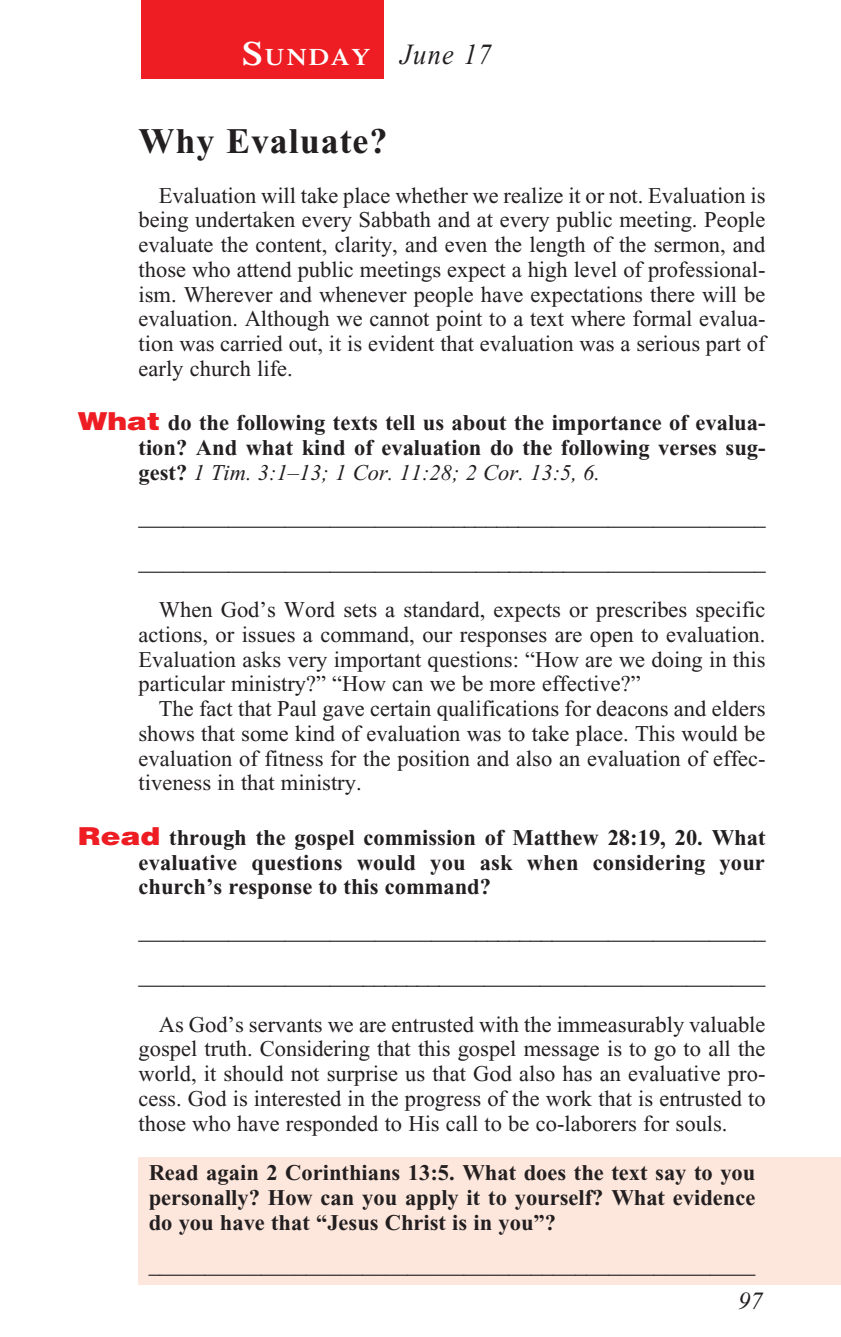
<style>
.page{position:relative;width:841px;height:1337px;background:#fff}
.page>*{position:absolute;margin:0;border:0;box-sizing:border-box;transform-origin:0 0}
._01-Daily_head{font:700 36px "Times New Roman";letter-spacing:.025em;color:#231f20}
._00-Month-Day{font:italic 29.25px "Times New Roman";letter-spacing:.05em;color:#231f20;scale:.9 1}
.t1{font:italic 24.75px "Times New Roman";color:#231f20}
.t2{font:600 23.62px "Times";letter-spacing:.07em;color:#fff;scale:1.1 1}
._4-Body_Copy{font:22.5px/24.8px "Times New Roman";color:#231f20;text-align:justify}
._6-question{font:700 22.5px/24.8px "Times New Roman";color:#231f20;text-align:justify}
.x-screened_box-text{font:700 22.5px/24.8px "Times New Roman";color:#231f20;text-align:justify}
.s1{font-size:33.75px}
.s2{font-family:"Helvetica";font-weight:900;font-size:24.75px;color:#ee1d23}
.s3{font-weight:400;font-style:italic}
</style>
<div class="page">
<div style="left:138px;top:1156px;width:702px;height:128px;background:#fde7dc"></div>
<div style="left:141px;top:0;width:242px;height:78px;background:#ee1d23"></div>
<p class="t2" style="left:242px;top:43px;width:118px"><span class="s1">S</span>UNDAY</p>
<p class="_00-Month-Day" style="left:400px;top:39px;width:103px">June 17</p>
<p class="_01-Daily_head" style="left:138px;top:121px;width:250px">Why Evaluate?</p>
<p class="_4-Body_Copy" style="left:138px;top:183px;width:628px;text-indent:20px">Evaluation will take place whether we realize it or not. Evaluation is being undertaken every Sabbath and at every public meeting. People evaluate the content, clarity, and even the length of the sermon, and those who attend public meetings expect a high level of professional&shy;ism. Wherever and whenever people have expectations there will be evaluation. Although we cannot point to a text where formal evalua&shy;tion was carried out, it is evident that evaluation was a serious part of early church life.</p>
<p class="_6-question" style="left:138px;top:410px;width:628px;text-indent:-61px"><span class="s2">What</span> do the following texts tell us about the importance of evalua&shy;tion? And what kind of evaluation do the following verses sug&shy;gest? <span class="s3">1 Tim. 3:1–13; 1 Cor. 11:28; 2 Cor. 13:5, 6.</span></p>
<p class="_4-Body_Copy" style="left:138px;top:505px;width:628px">________________________________________________________</p>
<p class="_4-Body_Copy" style="left:138px;top:550px;width:628px">________________________________________________________</p>
<p class="_4-Body_Copy" style="left:138px;top:597px;width:628px;text-indent:20px">When God’s Word sets a standard, expects or prescribes specific actions, or issues a command, our responses are open to evaluation.<br>Evaluation asks very important questions: “How are we doing in this particular ministry?” “How can we be more effective?”</p>
<p class="_4-Body_Copy" style="left:138px;top:696px;width:628px;text-indent:20px">The fact that Paul gave certain qualifications for deacons and elders shows that some kind of evaluation was to take place. This would be evaluation of fitness for the position and also an evaluation of effec&shy;tiveness in that ministry.</p>
<p class="_6-question" style="left:138px;top:825px;width:628px;text-indent:-61px"><span class="s2">Read</span> through the gospel commission of Matthew 28:19, 20. What evaluative questions would you ask when considering your church’s response to this command?</p>
<p class="_4-Body_Copy" style="left:138px;top:919px;width:628px">________________________________________________________</p>
<p class="_4-Body_Copy" style="left:138px;top:964px;width:628px">________________________________________________________</p>
<p class="_4-Body_Copy" style="left:138px;top:1012px;width:628px;text-indent:20px">As God’s servants we are entrusted with the immeasurably valuable gospel truth. Considering that this gospel message is to go to all the world, it should not surprise us that God also has an evaluative pro&shy;cess. God is interested in the progress of the work that is entrusted to those who have responded to His call to be co-laborers for souls.</p>
<p class="x-screened_box-text" style="left:149px;top:1160px;width:608px">Read again 2 Corinthians 13:5. What does the text say to you personally? How can you apply it to yourself? What evidence do you have that “Jesus Christ is in you”?</p>
<p class="x-screened_box-text" style="left:149px;top:1252px;width:608px">______________________________________________________</p>
<p class="t1" style="left:738px;top:1287px;width:26px">97</p>
</div>
